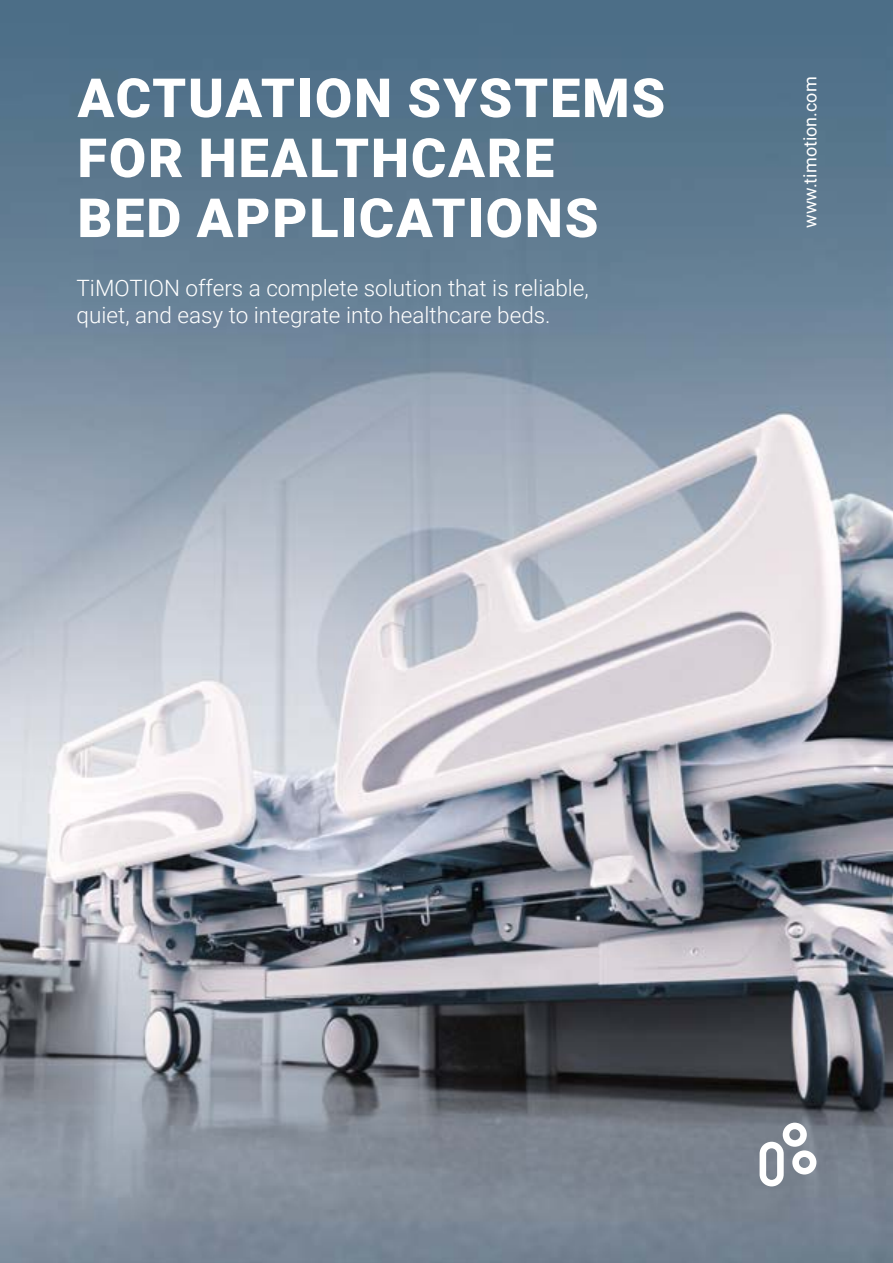
<style>
.page{position:relative;width:893px;height:1263px;background:#fff}
.page>*{position:absolute;margin:0;border:0;box-sizing:border-box;transform-origin:0 0}
.t1{font:900 54px/60px "Roboto";letter-spacing:.035em;color:#fff}
.t2{font:300 22.5px/27px "Roboto";color:#fff}
.t3{font:18px "Roboto";color:#fff}
</style>
<div class="page">
<img style="left:0;top:0;width:893px;height:1263px">
<svg style="left:760px;top:1123px;width:56px;height:63px"></svg>
<h1 class="t1" style="left:77px;top:66px;width:589px">ACTUATION SYSTEMS<br>FOR HEALTHCARE<br>BED APPLICATIONS</h1>
<p class="t2" style="left:77px;top:274px;width:514px">TiMOTION offers a complete solution that is reliable, quiet, and easy to integrate into healthcare beds.</p>
<p class="t3" style="left:797px;top:228px;width:153px;rotate:-90deg">www.timotion.com</p>
</div>
